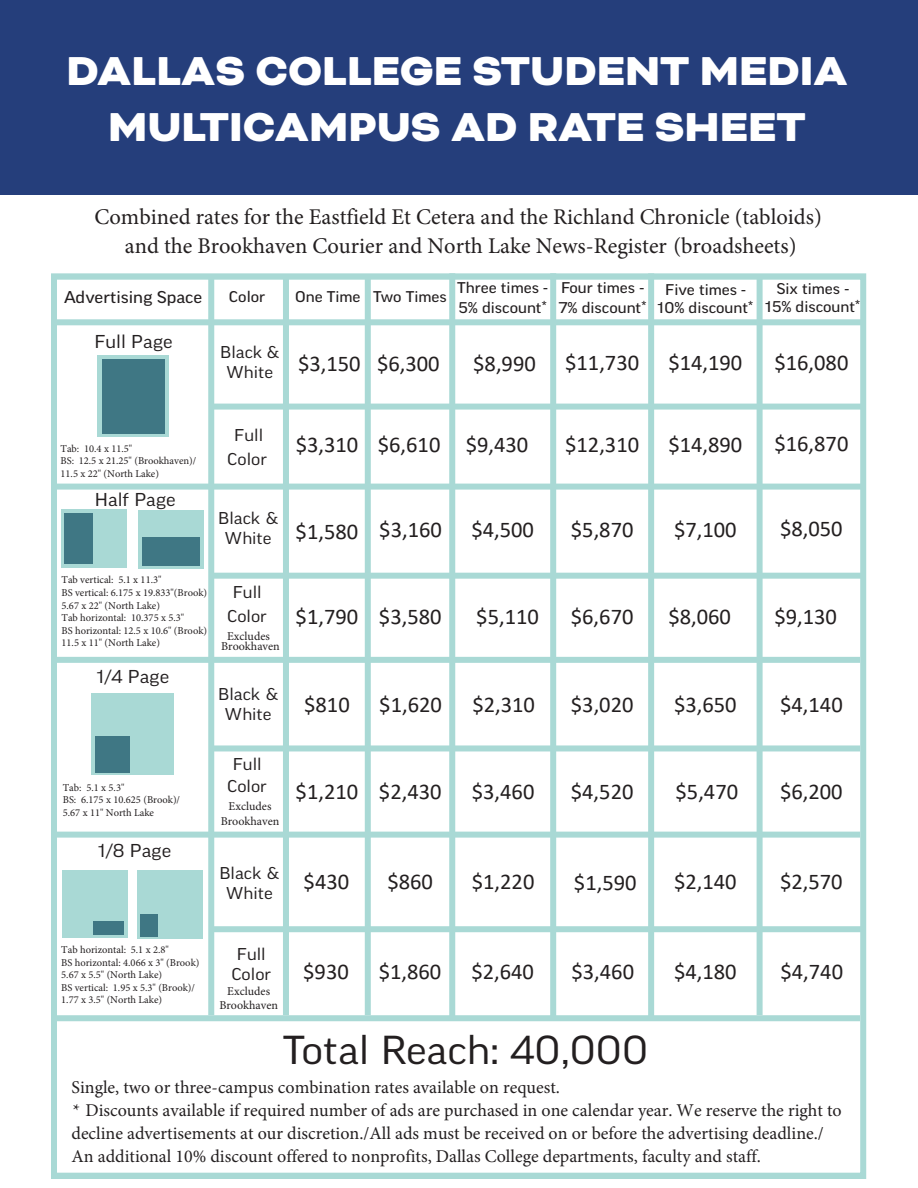
<style>
.page{position:relative;width:918px;height:1188px;background:#fff}
.page>*{position:absolute;margin:0;border:0;box-sizing:border-box;transform-origin:0 0}
.t1{font:900 46.5px/55.8px "Bicyclette";color:#fff;text-align:center}
.t2{font:expanded 39px "Good Pro";color:#231f20}
.t3{font:22.5px "Calibri";color:#231f20}
.t4{font:22.5px/29.1px "Minion Pro";color:#231f20;text-align:center}
.t5{font:18px/23.1px "Minion Pro";color:#231f20}
.t6{font:expanded 18px "Good Pro";color:#231f20}
.t7{font:expanded 16.5px/19.8px "Good Pro";color:#231f20;text-align:center}
.t8{font:16.5px "Good Pro Wide News";color:#231f20}
.t9{font:15px/19.5px "Good Pro Wide News";color:#231f20}
.t10{font:12px/14.4px "Minion Pro";color:#231f20;text-align:center}
.t11{font:10.5px/12.6px "Minion Pro";color:#231f20}
</style>
<div class="page">
<div style="left:92px;top:694px;width:82px;height:81px;background:#a9d9d5"></div>
<div style="left:0;top:0;width:918px;height:194px;background:#253e7b"></div>
<div style="left:213px;top:745px;width:647px;height:6px;background:#a9d9d5"></div>
<div style="left:209px;top:404px;width:655px;height:6px;background:#a9d9d5"></div>
<div style="left:54px;top:319px;width:810px;height:6px;background:#a9d9d5"></div>
<div style="left:54px;top:484px;width:810px;height:6px;background:#a9d9d5"></div>
<div style="left:61px;top:509px;width:66px;height:59px;background:#a9d9d5"></div>
<div style="left:138px;top:510px;width:66px;height:58px;background:#a9d9d5"></div>
<div style="left:142px;top:537px;width:57px;height:28px;background:#3f7784"></div>
<div style="left:98px;top:355px;width:71px;height:82px;background:#a9d9d5"></div>
<div style="left:95px;top:736px;width:34px;height:36px;background:#3f7784"></div>
<div style="left:62px;top:871px;width:65px;height:67px;background:#a9d9d5"></div>
<div style="left:93px;top:922px;width:30px;height:13px;background:#3f7784"></div>
<div style="left:138px;top:870px;width:65px;height:69px;background:#a9d9d5"></div>
<div style="left:140px;top:914px;width:18px;height:23px;background:#3f7784"></div>
<div style="left:208px;top:275px;width:6px;height:740px;background:#a9d9d5"></div>
<div style="left:54px;top:657px;width:806px;height:6px;background:#a9d9d5"></div>
<div style="left:54px;top:832px;width:806px;height:6px;background:#a9d9d5"></div>
<div style="left:213px;top:926px;width:651px;height:6px;background:#a9d9d5"></div>
<div style="left:51px;top:273px;width:815px;height:906px;border:6px solid #a9d9d5"></div>
<div style="left:54px;top:1015px;width:806px;height:6px;background:#a9d9d5"></div>
<div style="left:283px;top:275px;width:6px;height:740px;background:#a9d9d5"></div>
<div style="left:213px;top:573px;width:651px;height:6px;background:#a9d9d5"></div>
<div style="left:365px;top:275px;width:6px;height:740px;background:#a9d9d5"></div>
<div style="left:449px;top:273px;width:6px;height:745px;background:#a9d9d5"></div>
<div style="left:550px;top:273px;width:6px;height:745px;background:#a9d9d5"></div>
<div style="left:648px;top:273px;width:6px;height:745px;background:#a9d9d5"></div>
<div style="left:757px;top:275px;width:6px;height:740px;background:#a9d9d5"></div>
<div style="left:64px;top:513px;width:29px;height:51px;background:#3f7784"></div>
<div style="left:102px;top:359px;width:63px;height:75px;background:#3f7784"></div>
<p class="t1" style="left:66px;top:44px;width:783px">DALLAS COLLEGE STUDENT MEDIA<br>MULTICAMPUS AD RATE SHEET</p>
<p class="t4" style="left:95px;top:202px;width:729px">Combined rates for the Eastfield Et Cetera and the Richland Chronicle (tabloids) and the Brookhaven Courier and North Lake News-Register (broadsheets)</p>
<p class="t8" style="left:64px;top:288px;width:140px">Advertising Space</p>
<p class="t9" style="left:229px;top:287px;width:38px">Color</p>
<p class="t6" style="left:94px;top:331px;width:80px">Full Page</p>
<p class="t7" style="left:220px;top:342px;width:60px">Black &amp;<br>White</p>
<p class="t9" style="left:295px;top:287px;width:67px">One Time</p>
<p class="t9" style="left:373px;top:287px;width:75px">Two Times</p>
<p class="t9" style="left:457px;top:278px;width:92px">Three times -<br>5% discount*</p>
<p class="t9" style="left:559px;top:278px;width:89px">Four times -<br>7% discount*</p>
<p class="t9" style="left:658px;top:280px;width:97px;line-height:18px;text-align:center">Five times -<br>10% discount*</p>
<p class="t9" style="left:766px;top:279px;width:96px;line-height:18px;text-align:center">Six times -<br>15% discount*</p>
<p class="t3" style="left:298px;top:348px;width:64px">$3,150</p>
<p class="t3" style="left:377px;top:348px;width:64px">$6,300</p>
<p class="t3" style="left:473px;top:348px;width:64px">$8,990</p>
<p class="t3" style="left:565px;top:347px;width:76px">$11,730</p>
<p class="t3" style="left:668px;top:347px;width:76px">$14,190</p>
<p class="t3" style="left:774px;top:347px;width:76px">$16,080</p>
<p class="t11" style="left:61px;top:442px;width:137px">Tab: 10.4 x 11.5"<br>BS: 12.5 x 21.25" (Brookhaven)/<br>11.5 x 22" (North Lake)</p>
<p class="t6" style="left:95px;top:489px;width:82px">Half Page</p>
<p class="t11" style="left:62px;top:574px;width:147px">Tab vertical: 5.1 x 11.3"<br>BS vertical: 6.175 x 19.833"(Brook)<br>5.67 x 22" (North Lake)<br>Tab horizontal: 10.375 x 5.3"<br>BS horizontal: 12.5 x 10.6" (Brook)<br>11.5 x 11" (North Lake)</p>
<p class="t6" style="left:97px;top:666px;width:73px">1/4 Page</p>
<p class="t11" style="left:63px;top:781px;width:119px">Tab: 5.1 x 5.3"<br>BS: 6.175 x 10.625 (Brook)/<br>5.67 x 11" North Lake</p>
<p class="t6" style="left:99px;top:840px;width:74px">1/8 Page</p>
<p class="t7" style="left:234px;top:425px;width:31px">Full</p>
<p class="t7" style="left:227px;top:449px;width:41px">Color</p>
<p class="t7" style="left:218px;top:508px;width:61px">Black &amp;<br>White</p>
<p class="t7" style="left:233px;top:582px;width:31px">Full</p>
<p class="t7" style="left:227px;top:606px;width:41px">Color</p>
<p class="t10" style="left:221px;top:632px;width:60px;line-height:9.9px">Excludes<br>Brookhaven</p>
<p class="t7" style="left:218px;top:684px;width:61px">Black &amp;<br>White</p>
<p class="t7" style="left:233px;top:755px;width:31px">Full</p>
<p class="t7" style="left:227px;top:776px;width:41px">Color</p>
<p class="t10" style="left:221px;top:799px;width:60px">Excludes<br>Brookhaven</p>
<p class="t7" style="left:219px;top:863px;width:61px">Black &amp;<br>White</p>
<p class="t3" style="left:296px;top:429px;width:64px">$3,310</p>
<p class="t3" style="left:378px;top:429px;width:64px">$6,610</p>
<p class="t3" style="left:466px;top:429px;width:64px">$9,430</p>
<p class="t3" style="left:565px;top:429px;width:76px">$12,310</p>
<p class="t3" style="left:668px;top:429px;width:76px">$14,890</p>
<p class="t3" style="left:774px;top:428px;width:76px">$16,870</p>
<p class="t3" style="left:296px;top:516px;width:64px">$1,580</p>
<p class="t3" style="left:379px;top:514px;width:64px">$3,160</p>
<p class="t3" style="left:471px;top:514px;width:64px">$4,500</p>
<p class="t3" style="left:571px;top:514px;width:64px">$5,870</p>
<p class="t3" style="left:674px;top:514px;width:64px">$7,100</p>
<p class="t3" style="left:780px;top:513px;width:64px">$8,050</p>
<p class="t3" style="left:296px;top:601px;width:64px">$1,790</p>
<p class="t3" style="left:379px;top:601px;width:64px">$3,580</p>
<p class="t3" style="left:476px;top:601px;width:64px">$5,110</p>
<p class="t3" style="left:571px;top:601px;width:64px">$6,670</p>
<p class="t3" style="left:668px;top:601px;width:64px">$8,060</p>
<p class="t3" style="left:774px;top:601px;width:64px">$9,130</p>
<p class="t3" style="left:304px;top:689px;width:47px">$810</p>
<p class="t3" style="left:379px;top:689px;width:64px">$1,620</p>
<p class="t3" style="left:472px;top:689px;width:64px">$2,310</p>
<p class="t3" style="left:571px;top:689px;width:64px">$3,020</p>
<p class="t3" style="left:674px;top:689px;width:64px">$3,650</p>
<p class="t3" style="left:780px;top:689px;width:64px">$4,140</p>
<p class="t3" style="left:296px;top:776px;width:64px">$1,210</p>
<p class="t3" style="left:379px;top:776px;width:64px">$2,430</p>
<p class="t3" style="left:472px;top:776px;width:64px">$3,460</p>
<p class="t3" style="left:571px;top:776px;width:64px">$4,520</p>
<p class="t3" style="left:676px;top:776px;width:64px">$5,470</p>
<p class="t3" style="left:780px;top:776px;width:64px">$6,200</p>
<p class="t3" style="left:304px;top:866px;width:47px">$430</p>
<p class="t3" style="left:387px;top:866px;width:47px">$860</p>
<p class="t3" style="left:472px;top:866px;width:64px">$1,220</p>
<p class="t3" style="left:574px;top:867px;width:64px">$1,590</p>
<p class="t3" style="left:674px;top:866px;width:64px">$2,140</p>
<p class="t3" style="left:780px;top:866px;width:64px">$2,570</p>
<p class="t11" style="left:61px;top:943px;width:140px">Tab horizontal: 5.1 x 2.8"<br>BS horizontal: 4.066 x 3" (Brook)<br>5.67 x 5.5" (North Lake)<br>BS vertical: 1.95 x 5.3" (Brook)/<br>1.77 x 3.5" (North Lake)</p>
<p class="t7" style="left:237px;top:944px;width:31px">Full</p>
<p class="t7" style="left:231px;top:964px;width:41px">Color</p>
<p class="t10" style="left:219px;top:984px;width:60px">Excludes<br>Brookhaven</p>
<p class="t3" style="left:303px;top:956px;width:47px">$930</p>
<p class="t3" style="left:379px;top:956px;width:64px">$1,860</p>
<p class="t3" style="left:471px;top:956px;width:64px">$2,640</p>
<p class="t3" style="left:571px;top:956px;width:64px">$3,460</p>
<p class="t3" style="left:674px;top:956px;width:64px">$4,180</p>
<p class="t3" style="left:780px;top:956px;width:64px">$4,740</p>
<p class="t2" style="left:283px;top:1027px;width:367px">Total Reach: 40,000</p>
<p class="t5" style="left:71px;top:1076px;width:772px">Single, two or three-campus combination rates available on request.<br>* Discounts available if required number of ads are purchased in one calendar year. We reserve the right to decline advertisements at our discretion./All ads must be received on or before the advertising deadline./ An additional 10% discount offered to nonprofits, Dallas College departments, faculty and staff.</p>
</div>
